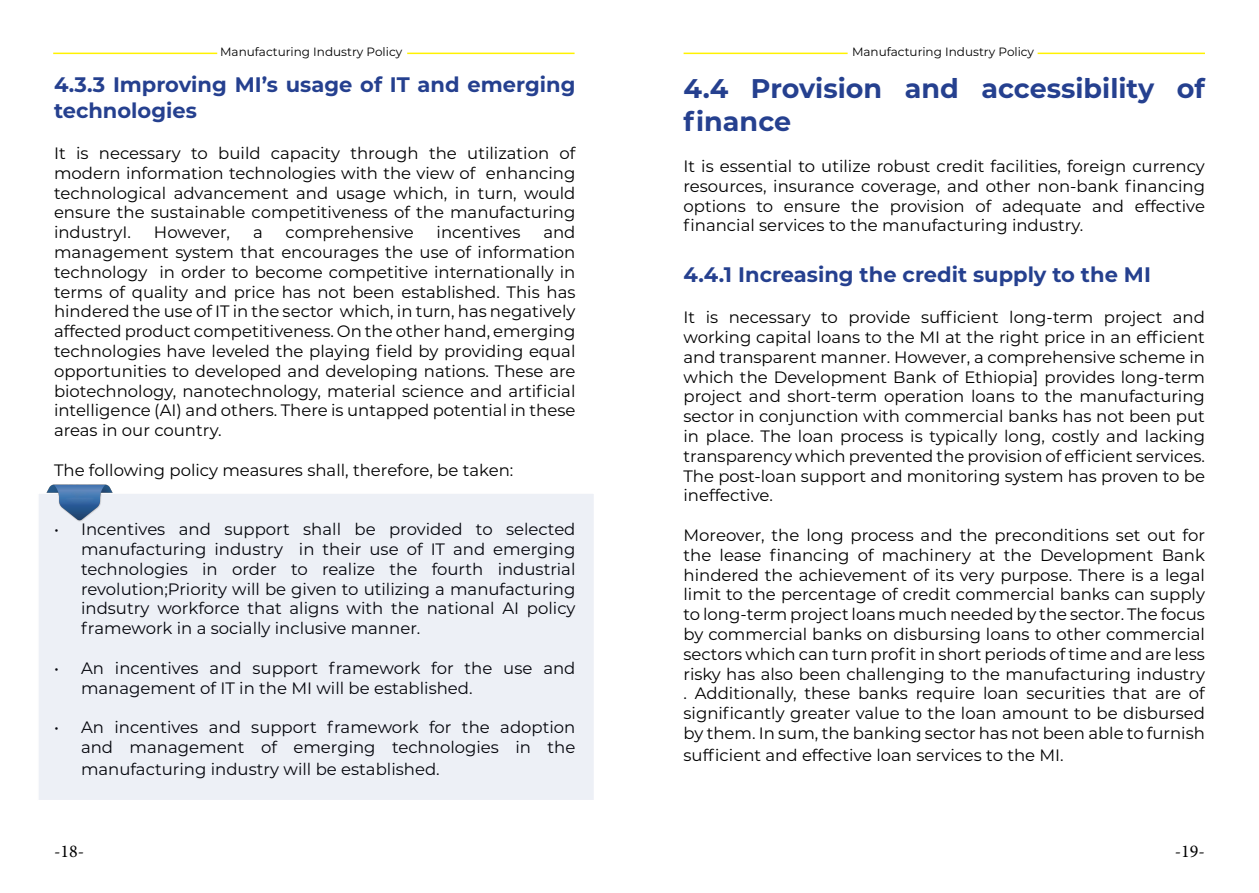
<style>
.page{position:relative;width:1259px;height:893px;background:#fff}
.page>*{position:absolute;margin:0;border:0;box-sizing:border-box;transform-origin:0 0}
.t1{font:700 27px/32.4px "Montserrat";color:#25408f}
.t2{font:700 21px/25.2px "Montserrat";color:#25408f}
.t3{font:18px "Minion Pro";color:#000}
.t4{font:16.5px/19.8px "Montserrat";color:#000;text-align:justify}
.t5{font:12px "Montserrat";color:#000}
</style>
<div class="page">
<hr style="left:53px;top:53px;width:164px;height:1px;background:#fff200">
<hr style="left:683px;top:53px;width:164px;height:1px;background:#fff200">
<hr style="left:407px;top:53px;width:167px;height:1px;background:#fff200">
<hr style="left:1037px;top:53px;width:168px;height:1px;background:#fff200">
<div style="left:37px;top:492px;width:558px;height:309px;background:#edf0f6;border:2px solid #fff"></div>
<img style="left:46px;top:485px;width:68px;height:36px">
<p class="t5" style="left:220px;top:44px;width:184px">Manufacturing Industry Policy</p>
<p class="t5" style="left:852px;top:44px;width:184px">Manufacturing Industry Policy</p>
<p class="t2" style="left:54px;top:71px;width:523px">4.3.3 Improving MI’s usage of IT and emerging technologies</p>
<p class="t4" style="left:54px;top:143px;width:523px">It is necessary to build capacity through the utilization of modern information technologies with the view of enhancing technological advancement and usage which, in turn, would ensure the sustainable competitiveness of the manufacturing industryI.</p>
<p class="t4" style="left:54px;top:222px;width:523px;text-indent:489px">and management system that encourages the use of information technology in order to become competitive internationally in terms of quality and price has not been established. This has hindered the use of IT in the sector which, in turn, has negatively affected product competitiveness. On the other hand, emerging technologies have leveled the playing field by providing equal opportunities to developed and developing nations. These are biotechnology, nanotechnology, material science and artificial intelligence (AI) and others. There is untapped potential in these areas in our country.</p>
<p class="t4" style="left:54px;top:459px;width:461px">The following policy measures shall, therefore, be taken:</p>
<p class="t4" style="left:154px;top:222px;width:78px">However,</p>
<p class="t4" style="left:253px;top:222px;width:11px">a</p>
<p class="t4" style="left:286px;top:222px;width:130px">comprehensive</p>
<p class="t4" style="left:436px;top:222px;width:85px">incentives</p>
<p class="t4" style="left:81px;top:519px;width:496px;text-indent:-27px">• Incentives and support shall be provided to selected manufacturing industry in their use of IT and emerging technologies in order to realize the fourth industrial revolution;Priority will be given to utilizing a manufacturing indsutry workforce that aligns with the national AI policy framework in a socially inclusive manner.</p>
<p class="t4" style="left:81px;top:657px;width:496px;text-indent:-27px">• An incentives and support framework for the use and management of IT in the MI will be established.</p>
<p class="t4" style="left:54px;top:717px;width:523px;text-align:right">• An incentives and support framework for the adoption and management of emerging technologies in the</p>
<p class="t4" style="left:81px;top:758px;width:360px">manufacturing industry will be established.</p>
<h1 class="t1" style="left:683px;top:71px;width:523px">4.4 Provision and accessibility of finance</h1>
<p class="t4" style="left:683px;top:156px;width:523px">It is essential to utilize robust credit facilities, foreign currency resources, insurance coverage, and other non-bank financing options to ensure the provision of adequate and effective financial services to the manufacturing industry.</p>
<p class="t2" style="left:683px;top:261px;width:469px">4.4.1 Increasing the credit supply to the MI</p>
<p class="t4" style="left:683px;top:307px;width:523px">It is necessary to provide sufficient long-term project and working capital loans to the MI at the right price in an efficient and transparent manner. However, a comprehensive scheme in which the Development Bank of Ethiopia] provides long-term project and short-term operation loans to the manufacturing sector in conjunction with commercial banks has not been put in place. The loan process is typically long, costly and lacking transparency which prevented the provision of efficient services.<br>The post-loan support and monitoring system has proven to be ineffective.</p>
<p class="t4" style="left:683px;top:525px;width:523px">Moreover, the long process and the preconditions set out for the lease financing of machinery at the Development Bank hindered the achievement of its very purpose. There is a legal limit to the percentage of credit commercial banks can supply to long-term project loans much needed by the sector. The focus by commercial banks on disbursing loans to other commercial sectors which can turn profit in short periods of time and are less risky has also been challenging to the manufacturing industry . Additionally, these banks require loan securities that are of significantly greater value to the loan amount to be disbursed by them. In sum, the banking sector has not been able to furnish</p>
<p class="t4" style="left:683px;top:744px;width:382px">sufficient and effective loan services to the MI.</p>
<p class="t3" style="left:54px;top:839px;width:32px">-18-</p>
<p class="t3" style="left:1174px;top:839px;width:32px">-19-</p>
</div>
